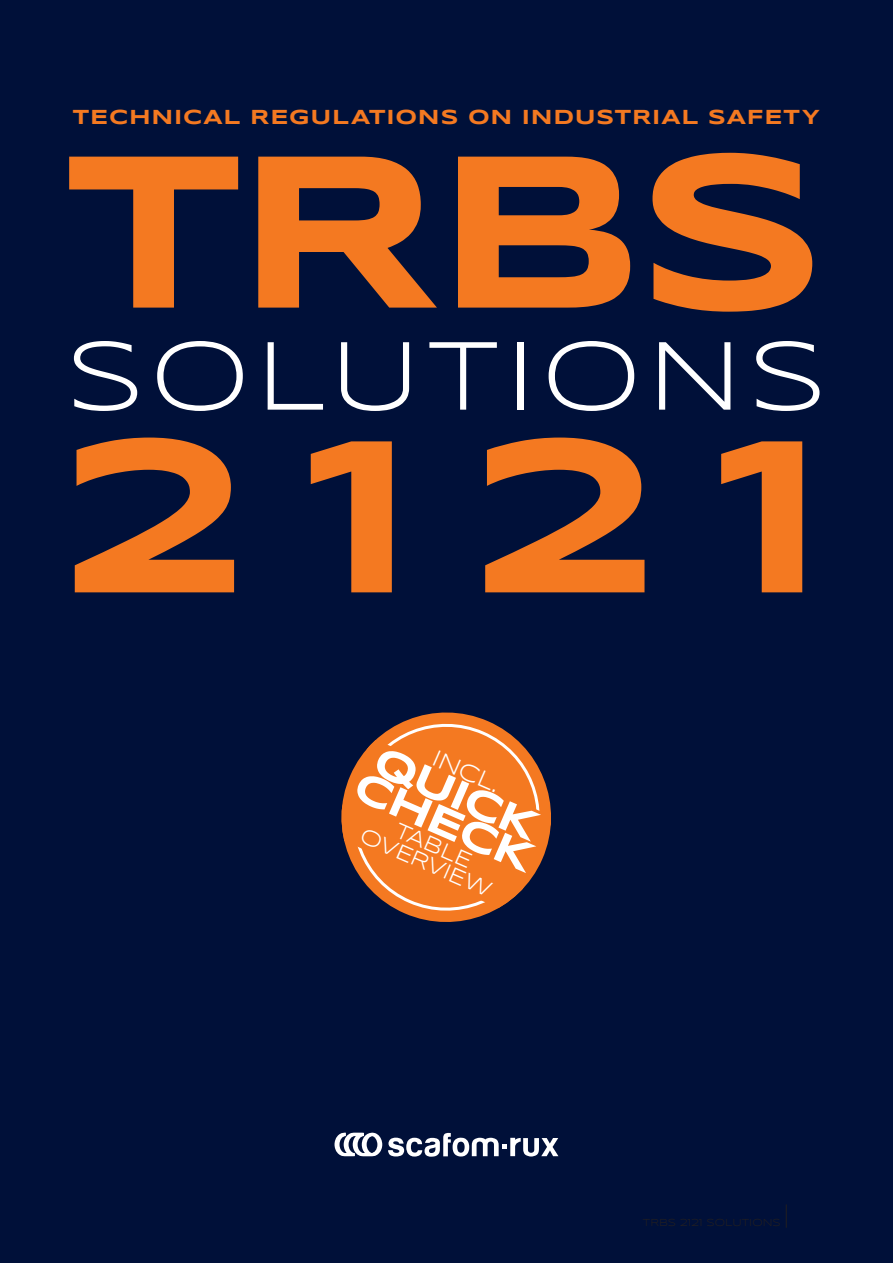
<style>
.page{position:relative;width:893px;height:1263px;background:#001039}
.page>*{position:absolute;margin:0;border:0;box-sizing:border-box;transform-origin:0 0}
.t1{font:700 225px "Syncopate";letter-spacing:.12em;color:#f47921}
.t2{font:100.5px "Syncopate";letter-spacing:.07em;color:#fff}
.t3{font:700 42.75px "Syncopate";color:#fff}
.t4{font:24px "Syncopate";color:#fff}
.t5{font:22.2px "Syncopate";color:#fff}
.t6{font:700 21px "Syncopate";letter-spacing:.035em;color:#f47921}
.t7{font:10.5px "Syncopate";color:#231f20}
</style>
<div class="page">
<svg style="left:378px;top:712px;width:137px;height:210px"></svg>
<svg style="left:341px;top:738px;width:210px;height:176px;background:#d06c29"></svg>
<svg style="left:335px;top:1133px;width:47px;height:23px"></svg>
<svg style="left:388px;top:1133px;width:170px;height:24px"></svg>
<svg style="left:786px;top:1204px;width:1px;height:24px"></svg>
<p class="t6" style="left:73px;top:104px;width:748px">TECHNICAL REGULATIONS ON INDUSTRIAL SAFETY</p>
<h1 class="t1" style="left:66px;top:92px;width:763px">TRBS</h1>
<h2 class="t2" style="left:66px;top:319px;width:763px">SOLUTIONS</h2>
<h1 class="t1" style="left:66px;top:377px;width:763px">2121</h1>
<h3 class="t3" style="left:386px;top:735px;width:176px;rotate:23deg">QUICK</h3>
<p class="t4" style="left:439px;top:745px;width:72px;rotate:23deg">INCL.</p>
<h3 class="t3" style="left:366px;top:760px;width:193px;rotate:23deg">CHECK</h3>
<p class="t5" style="left:402px;top:817px;width:83px;rotate:24deg">TABLE</p>
<p class="t5" style="left:367px;top:822px;width:143px;rotate:24deg">OVERVIEW</p>
<p class="t7" style="left:643px;top:1217px;width:139px">TRBS 2121 SOLUTIONS</p>
</div>
